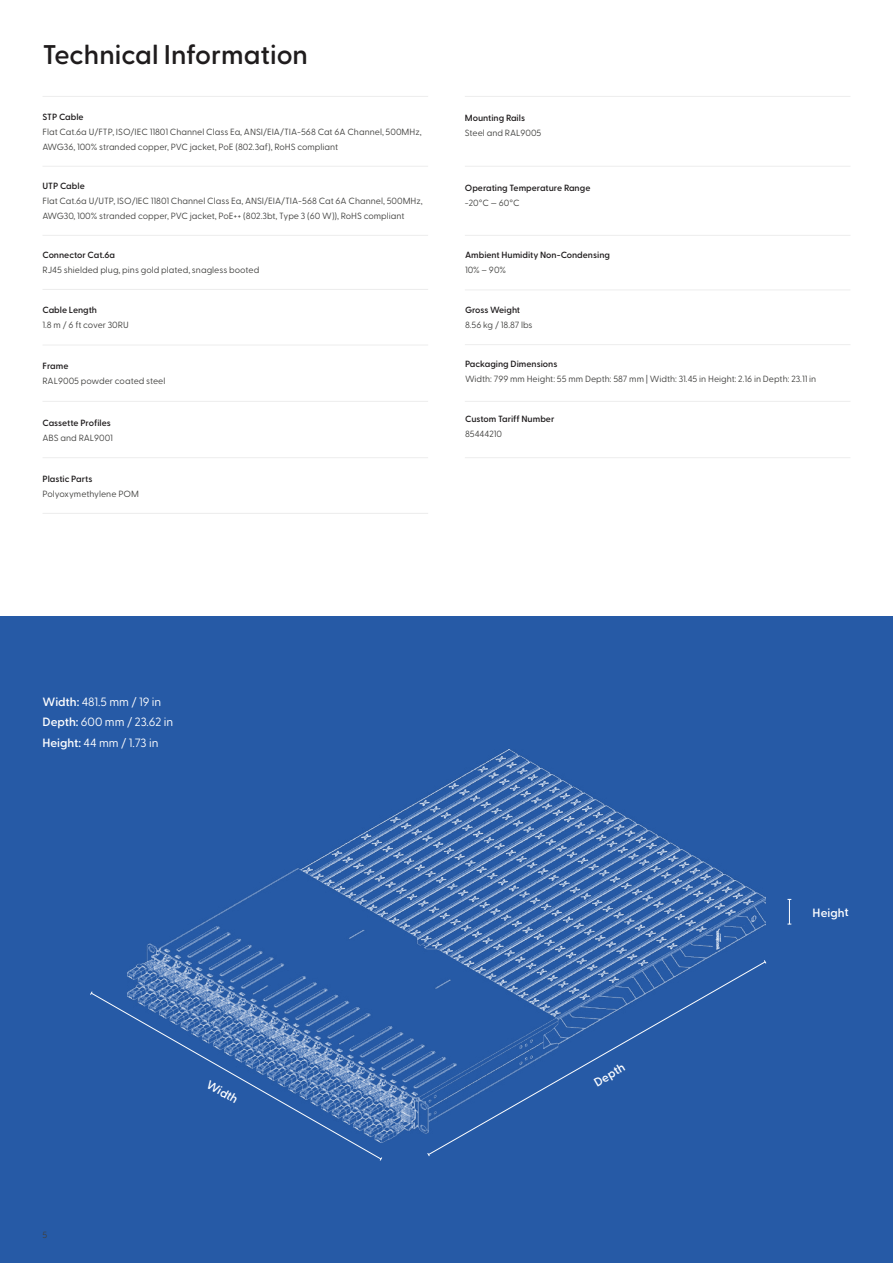
<style>
.page{position:relative;width:893px;height:1263px;background:#fff}
.page>*{position:absolute;margin:0;border:0;box-sizing:border-box;transform-origin:0 0}
.t1{font:600 27px "Greycliff CF";color:#1f1c1d}
.t2{font:12px/20.2px "Greycliff CF";color:#fff}
.t3{font:600 12px "Greycliff CF";letter-spacing:-.005em;color:#fff}
.t4{font:9px/15px "Greycliff CF";color:#41413f}
.t5{font:600 9px "Greycliff CF";color:#1f1c1d}
.s1{font-weight:600}
</style>
<div class="page">
<div style="left:0;top:617px;width:893px;height:646px;background:#265aa6"></div>
<img style="left:128px;top:750px;width:637px;height:392px">
<hr style="left:43px;top:96px;width:385px;height:1px;background:#ededed">
<hr style="left:43px;top:166px;width:385px;height:1px;background:#ededed">
<hr style="left:43px;top:235px;width:385px;height:1px;background:#ededed">
<hr style="left:43px;top:289px;width:385px;height:1px;background:#ededed">
<hr style="left:43px;top:345px;width:385px;height:1px;background:#ededed">
<hr style="left:43px;top:401px;width:385px;height:1px;background:#ededed">
<hr style="left:43px;top:457px;width:385px;height:1px;background:#ededed">
<hr style="left:43px;top:513px;width:385px;height:1px;background:#ededed">
<hr style="left:465px;top:290px;width:385px;height:1px;background:#ededed">
<hr style="left:465px;top:344px;width:385px;height:1px;background:#ededed">
<hr style="left:465px;top:401px;width:385px;height:1px;background:#ededed">
<hr style="left:465px;top:457px;width:385px;height:1px;background:#ededed">
<hr style="left:465px;top:235px;width:385px;height:1px;background:#ededed">
<hr style="left:465px;top:96px;width:385px;height:1px;background:#ededed">
<hr style="left:465px;top:166px;width:385px;height:1px;background:#ededed">
<svg style="left:93px;top:992px;width:289px;height:167px"></svg>
<svg style="left:379px;top:1156px;width:4px;height:5px"></svg>
<svg style="left:427px;top:961px;width:338px;height:194px"></svg>
<svg style="left:763px;top:959px;width:4px;height:5px"></svg>
<svg style="left:427px;top:1152px;width:3px;height:5px"></svg>
<svg style="left:787px;top:899px;width:4px;height:26px"></svg>
<h1 class="t1" style="left:43px;top:34px;width:267px">Technical Information</h1>
<p class="t5" style="left:43px;top:110px;width:43px">STP Cable</p>
<p class="t4" style="left:43px;top:124px;width:381px">Flat Cat.6a U/FTP, ISO/IEC 11801 Channel Class Ea, ANSI/EIA/TIA-568 Cat 6A Channel, 500MHz,<br>AWG36, 100% stranded copper, PVC jacket, PoE (802.3af), RoHS compliant</p>
<p class="t5" style="left:43px;top:179px;width:44px">UTP Cable</p>
<p class="t4" style="left:43px;top:193px;width:382px">Flat Cat.6a U/UTP, ISO/IEC 11801 Channel Class Ea, ANSI/EIA/TIA-568 Cat 6A Channel, 500MHz,<br>AWG30, 100% stranded copper, PVC jacket, PoE++ (802.3bt, Type 3 (60 W)), RoHS compliant</p>
<p class="t5" style="left:43px;top:248px;width:74px">Connector Cat.6a</p>
<p class="t4" style="left:43px;top:262px;width:218px">RJ45 shielded plug, pins gold plated, snagless booted</p>
<p class="t5" style="left:43px;top:303px;width:56px">Cable Length</p>
<p class="t4" style="left:43px;top:317px;width:88px">1.8 m / 6 ft cover 30RU</p>
<p class="t5" style="left:43px;top:359px;width:27px">Frame</p>
<p class="t4" style="left:43px;top:373px;width:124px">RAL9005 powder coated steel</p>
<p class="t5" style="left:43px;top:416px;width:70px">Cassette Profiles</p>
<p class="t4" style="left:43px;top:429px;width:72px">ABS and RAL9001</p>
<p class="t5" style="left:43px;top:472px;width:51px">Plastic Parts</p>
<p class="t4" style="left:43px;top:486px;width:98px">Polyoxymethylene POM</p>
<p class="t5" style="left:465px;top:111px;width:62px">Mounting Rails</p>
<p class="t4" style="left:465px;top:124px;width:78px">Steel and RAL9005</p>
<p class="t5" style="left:465px;top:181px;width:127px">Operating Temperature Range</p>
<p class="t4" style="left:465px;top:194px;width:56px">-20°C — 60°C</p>
<p class="t5" style="left:465px;top:248px;width:146px">Ambient Humidity Non-Condensing</p>
<p class="t4" style="left:465px;top:262px;width:43px">10% – 90%</p>
<p class="t5" style="left:465px;top:303px;width:57px">Gross Weight</p>
<p class="t4" style="left:465px;top:317px;width:69px">8.56 kg / 18.87 lbs</p>
<p class="t5" style="left:465px;top:357px;width:94px">Packaging Dimensions</p>
<p class="t4" style="left:465px;top:371px;width:353px">Width: 799 mm Height: 55 mm Depth: 587 mm | Width: 31.45 in Height: 2.16 in Depth: 23.11 in</p>
<p class="t5" style="left:465px;top:412px;width:91px">Custom Tariff Number</p>
<p class="t4" style="left:465px;top:426px;width:39px">85444210</p>
<h2 class="t2" style="left:43px;top:691px;width:132px"><span class="s1">Width:</span> 481.5 mm / 19 in<br><span class="s1">Depth:</span> 600 mm / 23.62 in<br><span class="s1">Height:</span> 44 mm / 1.73 in</h2>
<p class="t4" style="left:43px;top:1226px;width:6px">5</p>
<h2 class="t3" style="left:212px;top:1075px;width:36px;rotate:30deg">Width</h2>
<h2 class="t3" style="left:590px;top:1075px;width:35px;rotate:-30deg">Depth</h2>
<h2 class="t3" style="left:813px;top:903px;width:38px">Height</h2>
</div>
